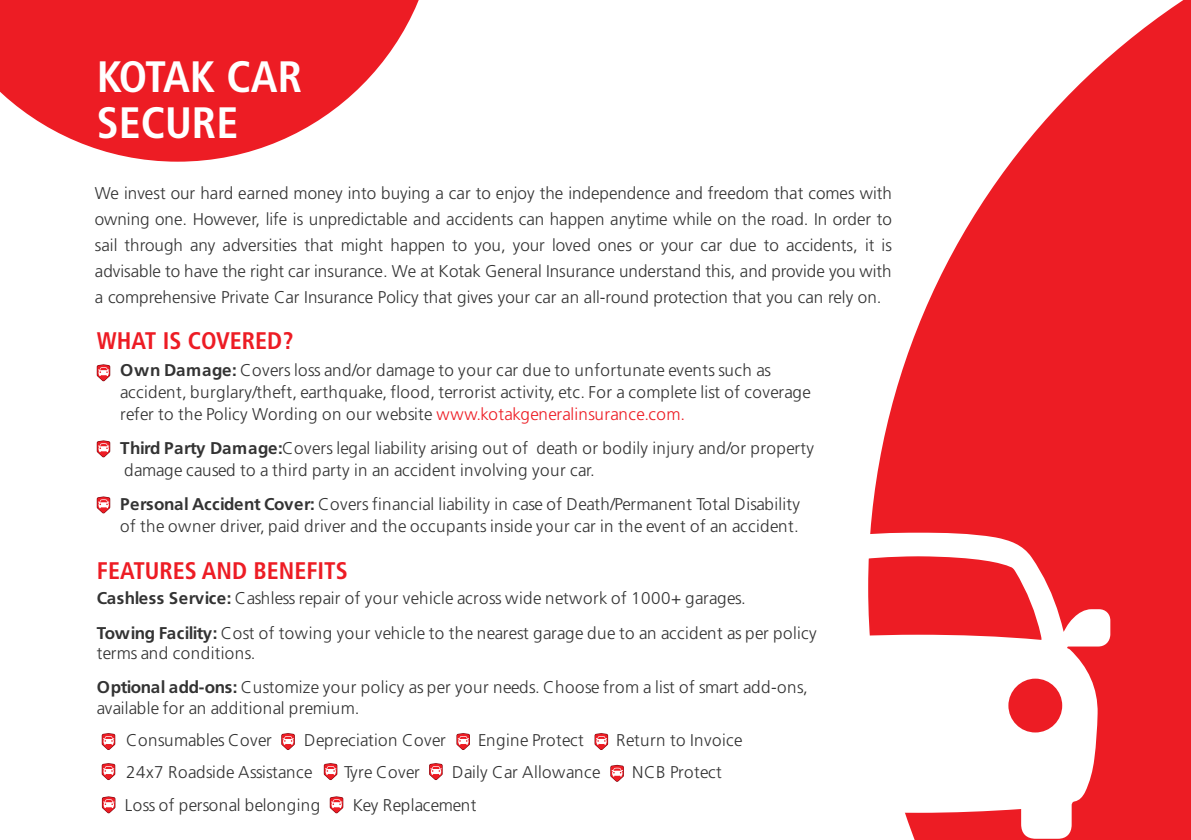
<style>
.page{position:relative;width:1191px;height:840px;background:#fff}
.page>*{position:absolute;margin:0;border:0;box-sizing:border-box;transform-origin:0 0}
.t1{font:700 condensed 43.8px/45.8px "Frutiger";color:#fff}
.t2{font:700 condensed 24px "Frutiger";color:#ed1c24}
.t3{font:300 17px/26px "Frutiger";letter-spacing:.02em;color:#333}
.t4{font:300 17px "Frutiger";letter-spacing:-.015em;color:#333}
.s1{font-weight:700}
.s2{color:#ed1c24}
</style>
<div class="page">
<svg style="left:870px;top:0;width:321px;height:839px;fill:#ed1c24"></svg>
<svg style="left:0;top:0;width:419px;height:161px;fill:#ed1c24"></svg>
<svg style="left:868px;top:532px;width:242px;height:306px"></svg>
<svg style="left:96px;top:364px;width:15px;height:18px"></svg>
<svg style="left:96px;top:440px;width:15px;height:18px"></svg>
<svg style="left:96px;top:496px;width:15px;height:18px"></svg>
<svg style="left:101px;top:733px;width:15px;height:17px"></svg>
<svg style="left:101px;top:763px;width:15px;height:17px"></svg>
<svg style="left:323px;top:763px;width:15px;height:17px"></svg>
<svg style="left:429px;top:763px;width:14px;height:17px"></svg>
<svg style="left:610px;top:764px;width:14px;height:18px"></svg>
<svg style="left:101px;top:796px;width:15px;height:18px"></svg>
<svg style="left:329px;top:796px;width:15px;height:18px"></svg>
<svg style="left:281px;top:733px;width:14px;height:17px"></svg>
<svg style="left:456px;top:733px;width:14px;height:17px"></svg>
<svg style="left:594px;top:733px;width:15px;height:17px"></svg>
<h1 class="t1" style="left:97px;top:54px;width:207px">KOTAK CAR<br>SECURE</h1>
<p class="t3" style="left:95px;top:180px;width:798px;text-align:justify">We invest our hard earned money into buying a car to enjoy the independence and freedom that comes with owning one. However, life is unpredictable and accidents can happen anytime while on the road. In order to sail through any adversities that might happen to you, your loved ones or your car due to accidents, it is advisable to have the right car insurance. We at Kotak General Insurance understand this, and provide you with a comprehensive Private Car Insurance Policy that gives your car an all-round protection that you can rely on.</p>
<h2 class="t2" style="left:97px;top:326px;width:198px">WHAT IS COVERED?</h2>
<p class="t3" style="left:120px;top:359px;width:692px;line-height:22px"><span class="s1">Own Damage:</span> Covers loss and/or damage to your car due to unfortunate events such as accident, burglary/theft, earthquake, flood, terrorist activity, etc. For a complete list of coverage refer to the Policy Wording on our website <span class="s2">www.kotakgeneralinsurance.com.</span></p>
<p class="t3" style="left:120px;top:437px;width:695px;line-height:22px"><span class="s1">Third Party Damage:</span>Covers legal liability arising out of death or bodily injury and/or property damage caused to a third party in an accident involving your car.</p>
<p class="t3" style="left:120px;top:493px;width:681px;line-height:22px"><span class="s1">Personal Accident Cover:</span> Covers financial liability in case of Death/Permanent Total Disability of the owner driver, paid driver and the occupants inside your car in the event of an accident.</p>
<h2 class="t2" style="left:97px;top:556px;width:252px">FEATURES AND BENEFITS</h2>
<p class="t3" style="left:97px;top:581px;width:721px;line-height:34.4px"><span class="s1">Cashless Service:</span> Cashless repair of your vehicle across wide network of 1000+ garages.<br><span class="s1">Towing Facility:</span> Cost of towing your vehicle to the nearest garage due to an accident as per policy</p>
<p class="t3" style="left:97px;top:640px;width:160px">terms and conditions.</p>
<p class="t3" style="left:97px;top:677px;width:712px;line-height:20.4px"><span class="s1">Optional add-ons:</span> Customize your policy as per your needs. Choose from a list of smart add-ons, available for an additional premium.</p>
<p class="t3" style="left:126px;top:727px;width:147px">Consumables Cover</p>
<p class="t3" style="left:304px;top:727px;width:143px">Depreciation Cover</p>
<p class="t3" style="left:478px;top:727px;width:107px">Engine Protect</p>
<p class="t3" style="left:616px;top:727px;width:128px">Return to Invoice</p>
<p class="t3" style="left:126px;top:759px;width:188px">24x7 Roadside Assistance</p>
<p class="t3" style="left:344px;top:759px;width:77px">Tyre Cover</p>
<p class="t3" style="left:452px;top:759px;width:150px">Daily Car Allowance</p>
<p class="t3" style="left:632px;top:759px;width:91px">NCB Protect</p>
<p class="t3" style="left:125px;top:791px;width:197px">Loss of personal belonging</p>
<p class="t4" style="left:353px;top:794px;width:125px">Key Replacement</p>
</div>
